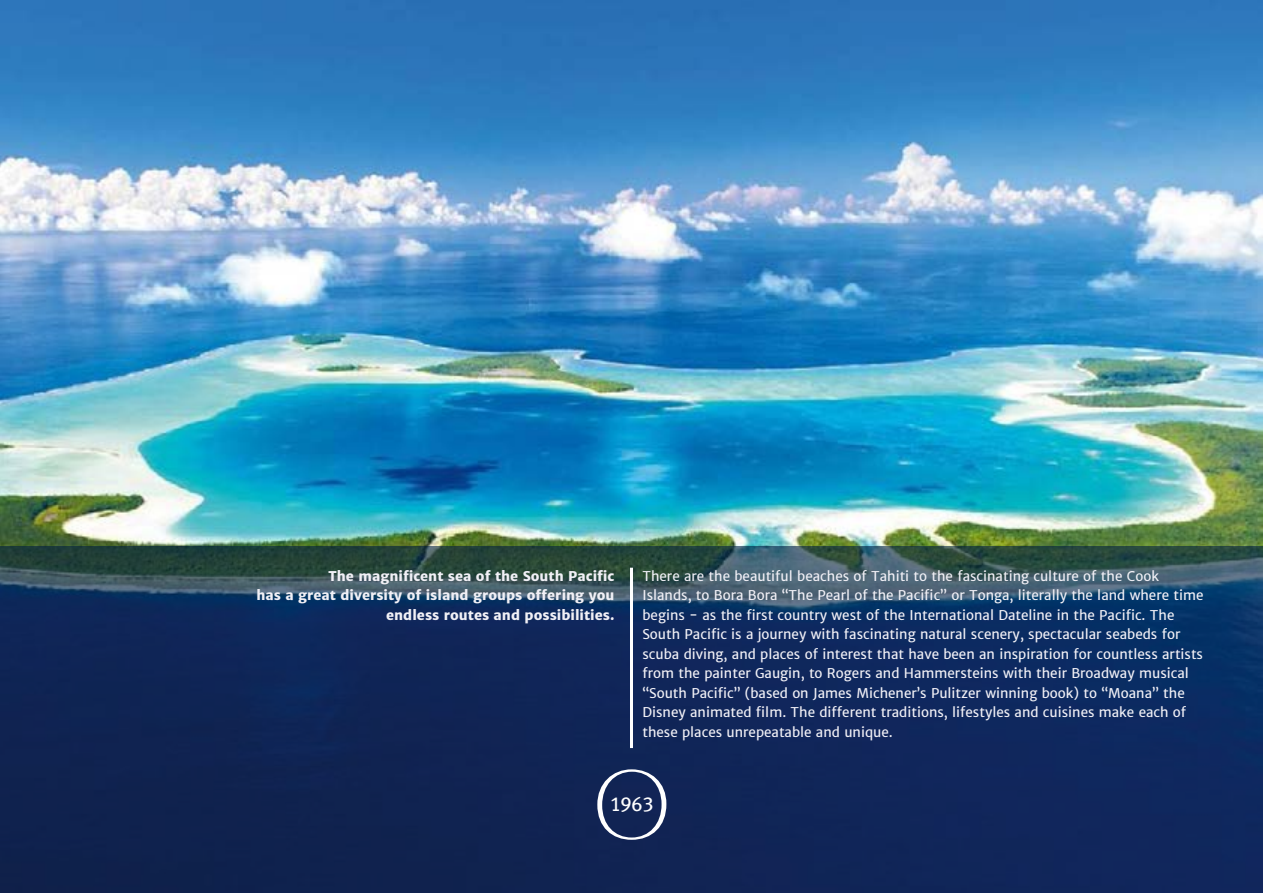
<style>
.page{position:relative;width:1263px;height:893px;background:#fff}
.page>*{position:absolute;margin:0;border:0;box-sizing:border-box;transform-origin:0 0}
.t1{font:20.4px "Meta Plus Book Caps";color:#fff}
.t2{font:13.5px/19.5px "Merriweather Sans";color:#f1f0f6}
.t3{font:800 13.5px/19.5px "Merriweather Sans";color:#f1f0f6;text-align:right}
</style>
<div class="page">
<img style="left:0;top:0;width:1263px;height:546px">
<svg style="left:0;top:546px;width:1263px;height:347px;background:#142c57"></svg>
<hr style="left:630px;top:568px;width:3px;height:180px;background:#fff">
<svg style="left:597px;top:769px;width:69px;height:71px;background:#36466f"></svg>
<p class="t3" style="left:256px;top:566px;width:360px">The magnificent sea of the South Pacific<br>has a great diversity of island groups offering you endless routes and possibilities.</p>
<p class="t2" style="left:642px;top:566px;width:562px">There are the beautiful beaches of Tahiti to the fascinating culture of the Cook Islands, to Bora Bora “The Pearl of the Pacific” or Tonga, literally the land where time begins - as the first country west of the International Dateline in the Pacific. The South Pacific is a journey with fascinating natural scenery, spectacular seabeds for scuba diving, and places of interest that have been an inspiration for countless artists from the painter Gaugin, to Rogers and Hammersteins with their Broadway musical “South Pacific” (based on James Michener’s Pulitzer winning book) to “Moana” the Disney animated film. The different traditions, lifestyles and cuisines make each of these places unrepeatable and unique.</p>
<h1 class="t1" style="left:610px;top:792px;width:45px">1963</h1>
</div>
